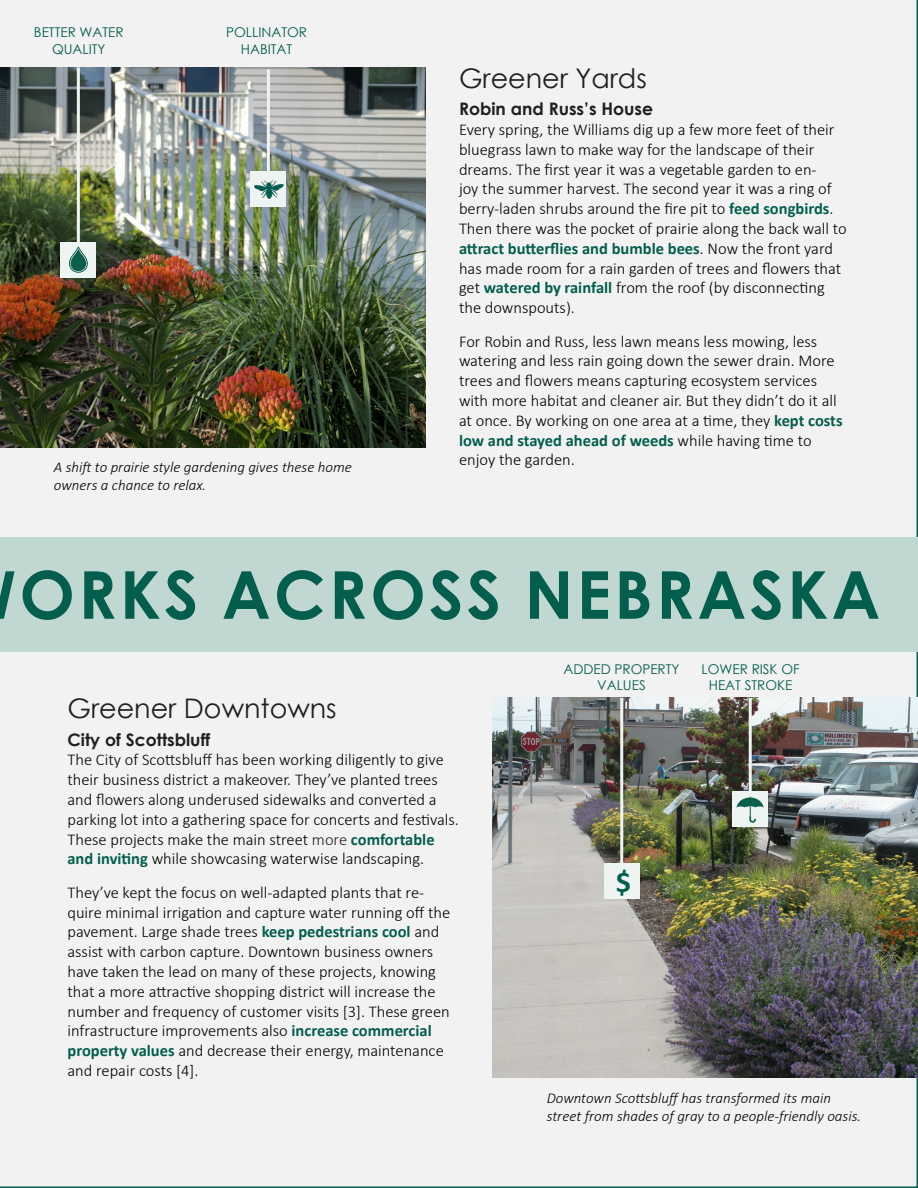
<style>
.page{position:relative;width:918px;height:1188px;background:#f2f2f2}
.page>*{position:absolute;margin:0;border:0;box-sizing:border-box;transform-origin:0 0}
.t1{font:700 66px "Century Gothic";letter-spacing:.05em;color:#035e4d}
.Citations{font:700 30.45px "Calibri";color:#035e4d}
.Headings{font:27px "Century Gothic";color:#231f20}
.Subheadings{font:700 17.25px "Century Gothic";color:#231f20}
.Body_Text{font:300 16.5px/19.8px "Calibri";color:#000}
.Captions{font:italic 300 15px/18px "Calibri";color:#000}
.Citations-2{font:13.5px/16.2px "Century Gothic";color:#035e4d;text-align:center}
.s1{font-weight:700;color:#035e4d}
.s2{color:#231f20}
</style>
<div class="page">
<div style="left:0;top:537px;width:918px;height:114px;background:#c0d7d2"></div>
<img style="left:0;top:68px;width:425px;height:379px">
<hr style="left:267px;top:69px;width:3px;height:120px;background:#eef4f2">
<div style="left:250px;top:171px;width:36px;height:36px;background:#eef4f2"></div>
<img style="left:254px;top:180px;width:29px;height:19px">
<hr style="left:77px;top:68px;width:3px;height:192px;background:#eef4f2">
<div style="left:60px;top:242px;width:36px;height:36px;background:#eef4f2"></div>
<svg style="left:69px;top:247px;width:19px;height:26px"></svg>
<img style="left:493px;top:698px;width:425px;height:380px">
<hr style="left:620px;top:698px;width:3px;height:183px;background:#eef4f2">
<div style="left:604px;top:863px;width:36px;height:36px;background:#eef4f2"></div>
<hr style="left:749px;top:698px;width:3px;height:111px;background:#eef4f2">
<div style="left:732px;top:791px;width:36px;height:36px;background:#eef4f2"></div>
<svg style="left:737px;top:797px;width:27px;height:26px"></svg>
<p class="Citations-2" style="left:34px;top:24px;width:91px">BETTER WATER<br>QUALITY</p>
<p class="Citations-2" style="left:226px;top:24px;width:82px">POLLINATOR<br>HABITAT</p>
<p class="Captions" style="left:54px;top:458px;width:299px">A shift to prairie style gardening gives these home owners a chance to relax.</p>
<p class="Headings" style="left:459px;top:59px;width:189px">Greener Yards</p>
<p class="Subheadings" style="left:459px;top:96px;width:196px">Robin and Russ’s House</p>
<p class="Body_Text" style="left:459px;top:119px;width:389px">Every spring, the Williams dig up a few more feet of their bluegrass lawn to make way for the landscape of their dreams. The first year it was a vegetable garden to en-<br>joy the summer harvest. The second year it was a ring of berry-laden shrubs around the fire pit to <span class="s1">feed songbirds</span>.<br>Then there was the pocket of prairie along the back wall to <span class="s1">attract butterflies and bumble bees</span>. Now the front yard has made room for a rain garden of trees and flowers that get <span class="s1">watered by rainfall</span> from the roof (by disconnecting the downspouts).</p>
<p class="Body_Text" style="left:459px;top:331px;width:385px">For Robin and Russ, less lawn means less mowing, less watering and less rain going down the sewer drain. More trees and flowers means capturing ecosystem services with more habitat and cleaner air. But they didn’t do it all at once. By working on one area at a time, they <span class="s1">kept costs low and stayed ahead of weeds</span> while having time to enjoy the garden.</p>
<p class="t1" style="left:20px;top:545px;width:862px">ORKS ACROSS NEBRASKA</p>
<p class="Headings" style="left:68px;top:690px;width:271px">Greener Downtowns</p>
<p class="Subheadings" style="left:68px;top:726px;width:144px">City of Scottsbluff</p>
<p class="Body_Text" style="left:68px;top:750px;width:393px">The City of Scottsbluff has been working diligently to give their business district a makeover. They’ve planted trees and flowers along underused sidewalks and converted a parking lot into a gathering space for concerts and festivals.<br>These projects make the main street <span class="s2">more</span> <span class="s1">comfortable and inviting</span> while showcasing waterwise landscaping.</p>
<p class="Body_Text" style="left:68px;top:882px;width:384px">They’ve kept the focus on well-adapted plants that re&shy;quire minimal irrigation and capture water running off the pavement. Large shade trees <span class="s1">keep pedestrians cool</span> and assist with carbon capture. Downtown business owners have taken the lead on many of these projects, knowing that a more attractive shopping district will increase the number and frequency of customer visits [3]. These green infrastructure improvements also <span class="s1">increase commercial property values</span> and decrease their energy, maintenance and repair costs [4].</p>
<p class="Citations-2" style="left:563px;top:661px;width:118px">ADDED PROPERTY<br>VALUES</p>
<p class="Citations-2" style="left:702px;top:661px;width:100px">LOWER RISK OF<br>HEAT STROKE</p>
<p class="Citations" style="left:616px;top:862px;width:17px">$</p>
<p class="Captions" style="left:547px;top:1088px;width:316px">Downtown Scottsbluff has transformed its main street from shades of gray to a people-friendly oasis.</p>
</div>
